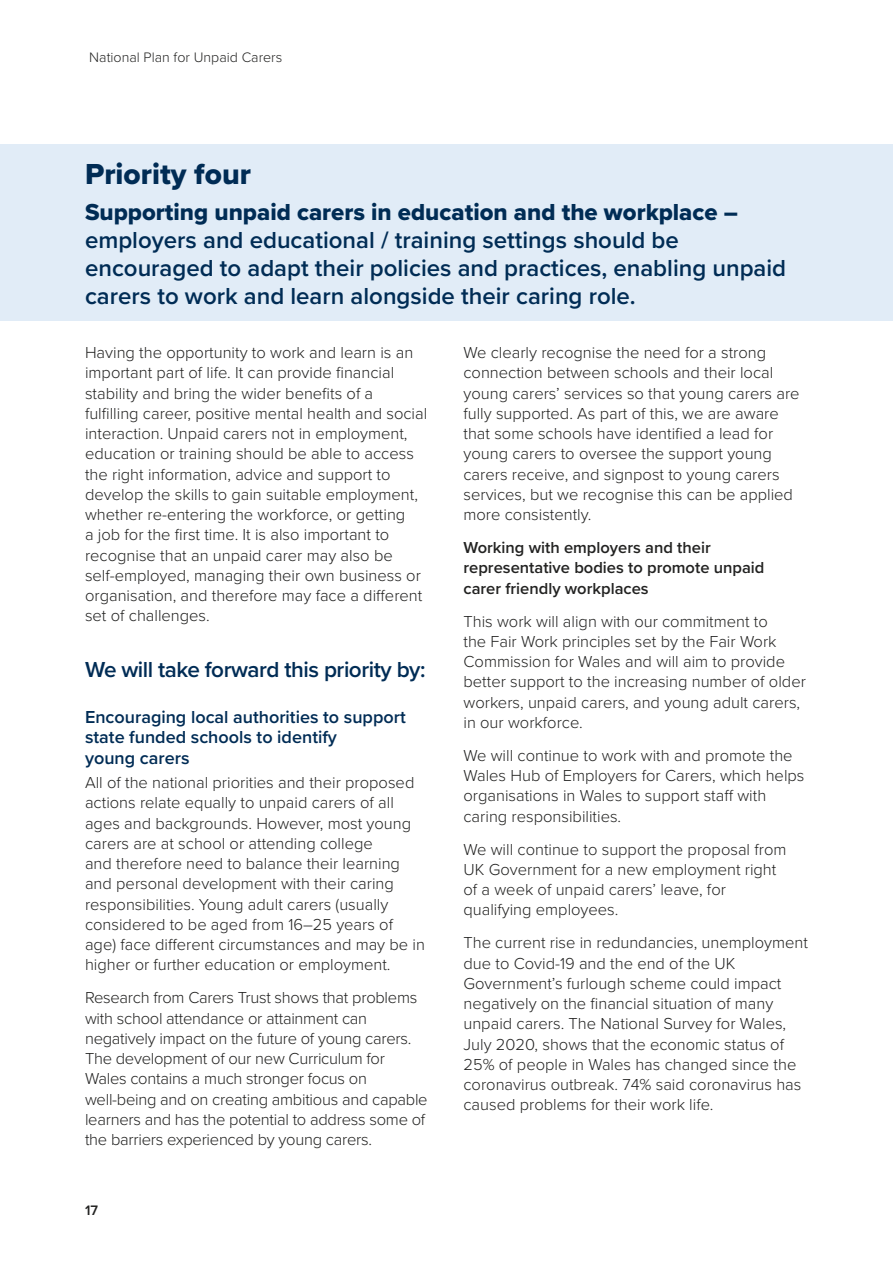
<style>
.page{position:relative;width:893px;height:1263px;background:#fff}
.page>*{position:absolute;margin:0;border:0;box-sizing:border-box;transform-origin:0 0}
.Priority_sub_heading{font:30px "Proxima Nova Extrabld";color:#002c55}
.Priority_intro_text{font:600 24px/27.8px "Proxima Nova";color:#002c55}
.Sub_heading_1{font:600 22.5px "Proxima Nova";letter-spacing:-.02em;color:#002c55}
.Sub_heading_2{font:600 18px/20.2px "Proxima Nova";color:#002c55}
.Body_text{font:300 16.5px/20.2px "Proxima Nova";color:#222221}
.Body_text-2{font:600 16.5px/20.2px "Proxima Nova";color:#222221}
.t1{font:300 14.25px "Proxima Nova";color:#222221}
.t2{font:600 14.25px "Proxima Nova";color:#222221}
.s1{font-family:"Proxima Nova Extrabld";font-weight:400}
</style>
<div class="page">
<div style="left:0;top:145px;width:893px;height:176px;background:#e1ecf7"></div>
<p class="t1" style="left:89px;top:47px;width:195px">National Plan for Unpaid Carers</p>
<p class="Priority_sub_heading" style="left:85px;top:152px;width:167px">Priority four</p>
<p class="Priority_intro_text" style="left:85px;top:198px;width:703px"><span class="s1">Supporting unpaid carers in education and the workplace – </span>employers and educational / training settings should be encouraged to adapt their policies and practices, enabling unpaid carers to work and learn alongside their caring role.</p>
<p class="Body_text" style="left:85px;top:341px;width:344px">Having the opportunity to work and learn is an important part of life. It can provide financial stability and bring the wider benefits of a fulfilling career, positive mental health and social interaction. Unpaid carers not in employment, education or training should be able to access the right information, advice and support to develop the skills to gain suitable employment, whether re-entering the workforce, or getting<br>a job for the first time. It is also important to recognise that an unpaid carer may also be self-employed, managing their own business or organisation, and therefore may face a different set of challenges.</p>
<h3 class="Sub_heading_1" style="left:85px;top:653px;width:342px">We will take forward this priority by:</h3>
<h3 class="Sub_heading_2" style="left:85px;top:706px;width:322px">Encouraging local authorities to support state funded schools to identify<br>young carers</h3>
<p class="Body_text" style="left:85px;top:771px;width:341px">All of the national priorities and their proposed actions relate equally to unpaid carers of all ages and backgrounds. However, most young carers are at school or attending college<br>and therefore need to balance their learning and personal development with their caring responsibilities. Young adult carers (usually considered to be aged from 16–25 years of age) face different circumstances and may be in higher or further education or employment.</p>
<p class="Body_text" style="left:85px;top:987px;width:344px">Research from Carers Trust shows that problems with school attendance or attainment can negatively impact on the future of young carers.<br>The development of our new Curriculum for Wales contains a much stronger focus on well-being and on creating ambitious and capable learners and has the potential to address some of the barriers experienced by young carers.</p>
<p class="Body_text" style="left:463px;top:341px;width:338px">We clearly recognise the need for a strong connection between schools and their local young carers’ services so that young carers are fully supported. As part of this, we are aware that some schools have identified a lead for young carers to oversee the support young carers receive, and signpost to young carers services, but we recognise this can be applied more consistently.</p>
<p class="Body_text-2" style="left:463px;top:537px;width:302px">Working with employers and their representative bodies to promote unpaid carer friendly workplaces</p>
<p class="Body_text" style="left:463px;top:610px;width:344px">This work will align with our commitment to<br>the Fair Work principles set by the Fair Work Commission for Wales and will aim to provide better support to the increasing number of older workers, unpaid carers, and young adult carers, in our workforce.</p>
<p class="Body_text" style="left:463px;top:744px;width:342px">We will continue to work with and promote the Wales Hub of Employers for Carers, which helps organisations in Wales to support staff with caring responsibilities.</p>
<p class="Body_text" style="left:463px;top:838px;width:324px">We will continue to support the proposal from UK Government for a new employment right of a week of unpaid carers’ leave, for qualifying employees.</p>
<p class="Body_text" style="left:463px;top:932px;width:346px">The current rise in redundancies, unemployment due to Covid-19 and the end of the UK Government’s furlough scheme could impact negatively on the financial situation of many unpaid carers. The National Survey for Wales, July 2020, shows that the economic status of 25% of people in Wales has changed since the coronavirus outbreak. 74% said coronavirus has caused problems for their work life.</p>
<p class="t2" style="left:85px;top:1200px;width:14px">17</p>
</div>
